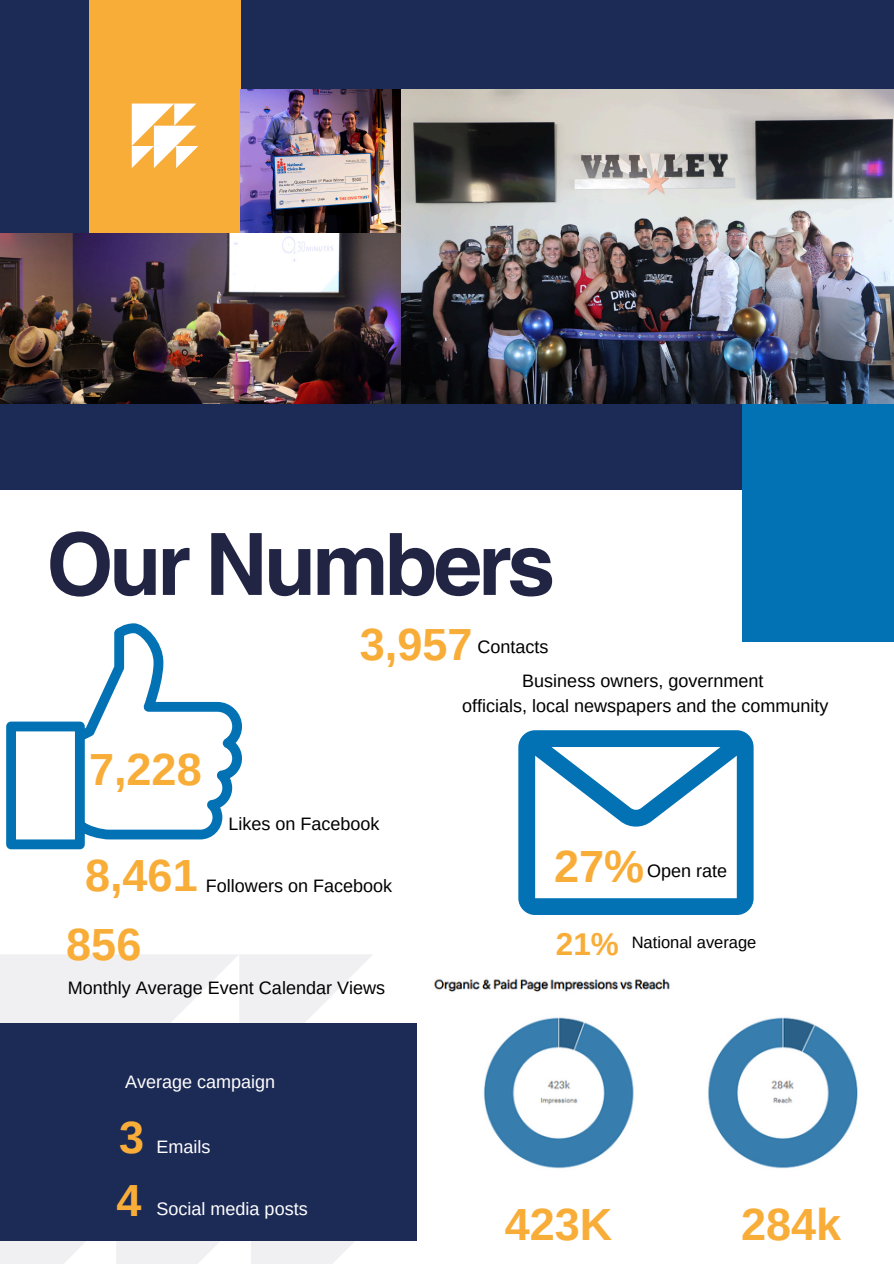
<style>
.page{position:relative;width:894px;height:1264px;background:#fff}
.page>*{position:absolute;margin:0;border:0;box-sizing:border-box;transform-origin:0 0}
.t1{font:700 86.1px "Helvetica World";letter-spacing:-.055em;color:#222444}
.t2{font:700 45px "Arimo";color:#f9ad39}
.t3{font:700 31.5px "Arimo";color:#f9ad39}
.t4{font:18px "Arimo";color:#000}
.t5{font:18px "Arimo";color:#fff}
.t6{font:16.5px "Arimo";color:#000}
</style>
<div class="page">
<div style="left:0;top:0;width:892px;height:489px;background:#1c2a56"></div>
<div style="left:89px;top:0;width:152px;height:233px;background:#f9ad39"></div>
<div style="left:742px;top:403px;width:151px;height:238px;background:#0272b5"></div>
<img style="left:400px;top:89px;width:493px;height:314px">
<img style="left:241px;top:89px;width:159px;height:144px">
<img style="left:0;top:233px;width:400px;height:170px">
<svg style="left:132px;top:103px;width:66px;height:65px"></svg>
<svg style="left:0;top:955px;width:385px;height:308px"></svg>
<img style="left:434px;top:978px;width:424px;height:191px">
<svg style="left:6px;top:623px;width:236px;height:226px"></svg>
<svg style="left:518px;top:730px;width:235px;height:184px"></svg>
<div style="left:0;top:1022px;width:416px;height:218px;background:#1c2a56"></div>
<p class="t1" style="left:47px;top:494px;width:509px">Our Numbers</p>
<p class="t2" style="left:360px;top:618px;width:114px">3,957</p>
<h3 class="t4" style="left:477px;top:637px;width:72px">Contacts</h3>
<h3 class="t2" style="left:89px;top:744px;width:114px">7,228</h3>
<p class="t4" style="left:228px;top:813px;width:153px">Likes on Facebook</p>
<p class="t2" style="left:85px;top:850px;width:114px">8,461</p>
<p class="t4" style="left:206px;top:875px;width:187px">Followers on Facebook</p>
<p class="t2" style="left:66px;top:918px;width:77px">856</p>
<p class="t4" style="left:68px;top:977px;width:318px">Monthly Average Event Calendar Views</p>
<p class="t5" style="left:125px;top:1071px;width:152px">Average campaign</p>
<h3 class="t2" style="left:119px;top:1112px;width:27px">3</h3>
<h3 class="t2" style="left:116px;top:1174px;width:27px">4</h3>
<p class="t5" style="left:156px;top:1136px;width:55px">Emails</p>
<p class="t5" style="left:156px;top:1198px;width:152px">Social media posts</p>
<p class="t4" style="left:522px;top:670px;width:243px">Business owners, government</p>
<p class="t4" style="left:462px;top:695px;width:367px">officials, local newspapers and the community</p>
<h3 class="t2" style="left:554px;top:841px;width:92px">27%</h3>
<p class="t4" style="left:647px;top:860px;width:81px">Open rate</p>
<p class="t3" style="left:555px;top:926px;width:65px">21%</p>
<p class="t6" style="left:631px;top:933px;width:126px">National average</p>
<p class="t2" style="left:504px;top:1199px;width:109px">423K</p>
<h4 class="t2" style="left:740px;top:1198px;width:102px">284k</h4>
</div>
